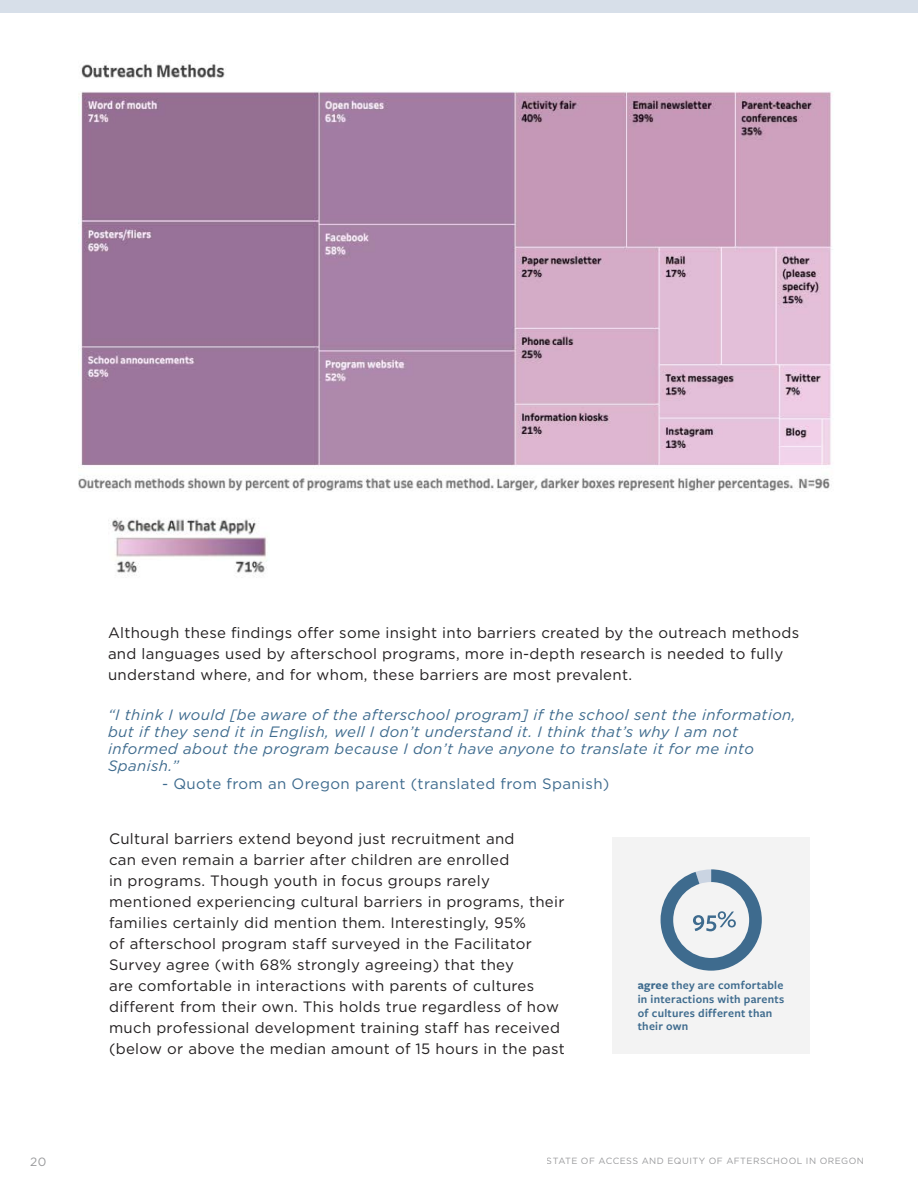
<style>
.page{position:relative;width:918px;height:1188px;background:#fff}
.page>*{position:absolute;margin:0;border:0;box-sizing:border-box;transform-origin:0 0}
.t1{font:15px/21px "Gotham HTF";letter-spacing:.02em;color:#221f20}
.t2{font:italic 15px/17.2px "Gotham HTF";letter-spacing:.025em;color:#3e6b8e}
.t3{font:15px "Gotham HTF";letter-spacing:.025em;color:#3e6b8e}
.t4{font:600 12px/13.8px "Freight Sans Pro";letter-spacing:.02em;color:#3e6b8e}
.t5{font:12px "Gotham HTF";color:#6d6e71}
.t6{font:9px "Gotham HTF";letter-spacing:.05em;color:#6d6e71}
.s1{font-weight:700}
</style>
<div class="page">
<div style="left:612px;top:838px;width:198px;height:216px;background:#f3f3f3"></div>
<img style="left:78px;top:60px;width:754px;height:432px">
<img style="left:108px;top:518px;width:159px;height:60px">
<svg style="left:661px;top:869px;width:101px;height:102px"></svg>
<div style="left:0;top:0;width:918px;height:13px;background:#d7dfe9"></div>
<p class="t1" style="left:108px;top:622px;width:693px">Although these findings offer some insight into barriers created by the outreach methods and languages used by afterschool programs, more in-depth research is needed to fully understand where, and for whom, these barriers are most prevalent.</p>
<p class="t2" style="left:108px;top:706px;width:689px">“I think I would [be aware of the afterschool program] if the school sent the information, but if they send it in English, well I don’t understand it. I think that’s why I am not informed about the program because I don’t have anyone to translate it for me into Spanish.”</p>
<p class="t3" style="left:162px;top:775px;width:449px">- Quote from an Oregon parent (translated from Spanish)</p>
<p class="t1" style="left:109px;top:828px;width:457px">Cultural barriers extend beyond just recruitment and<br>can even remain a barrier after children are enrolled<br>in programs. Though youth in focus groups rarely mentioned experiencing cultural barriers in programs, their families certainly did mention them. Interestingly, 95%<br>of afterschool program staff surveyed in the Facilitator Survey agree (with 68% strongly agreeing) that they<br>are comfortable in interactions with parents of cultures different from their own. This holds true regardless of how much professional development training staff has received (below or above the median amount of 15 hours in the past</p>
<p class="t4" style="left:638px;top:978px;width:148px"><span class="s1">agree</span> they are comfortable in interactions with parents of cultures different than their own</p>
<p class="t5" style="left:30px;top:1155px;width:18px">20</p>
<p class="t6" style="left:547px;top:1156px;width:319px">STATE OF ACCESS AND EQUITY OF AFTERSCHOOL IN OREGON</p>
</div>
